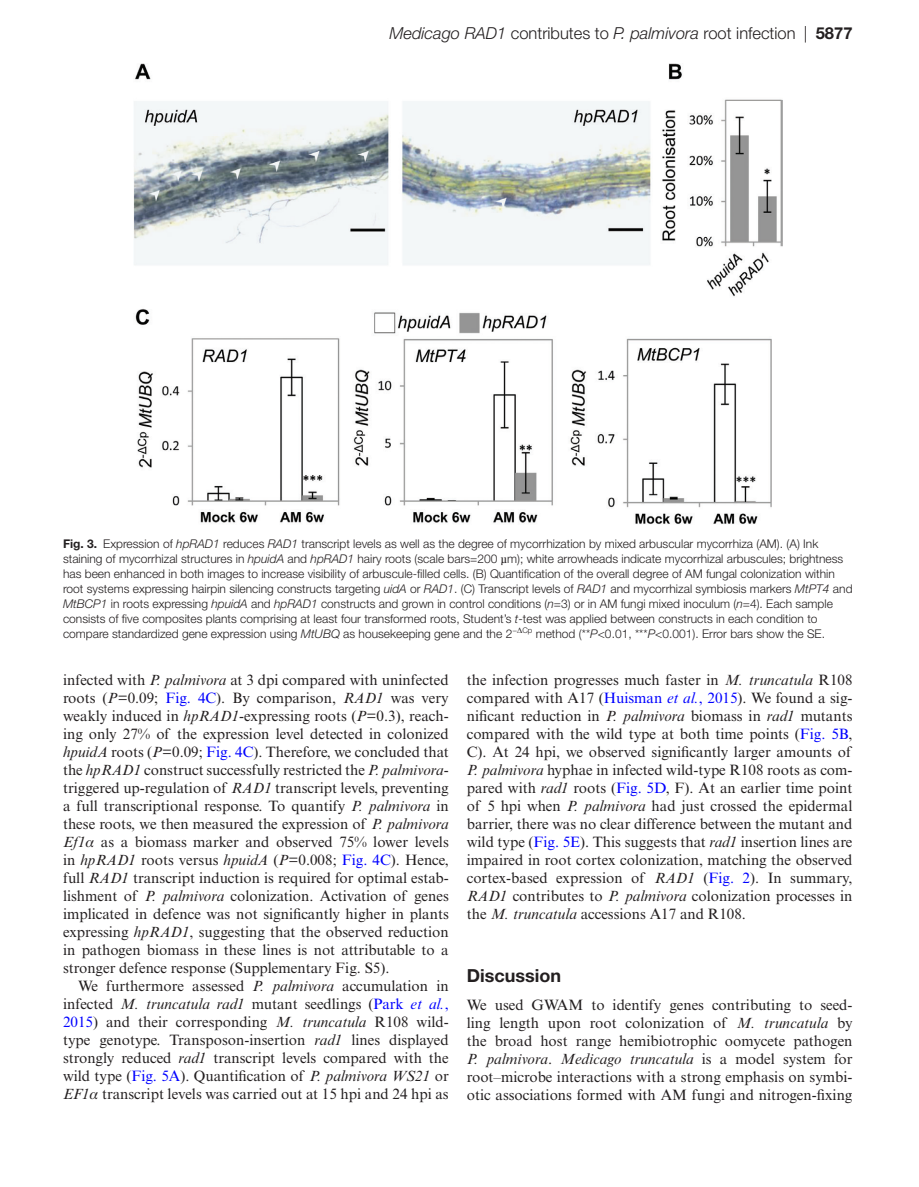
<style>
.page{position:relative;width:919px;height:1187px;background:#fff}
.page>*{position:absolute;margin:0;border:0;box-sizing:border-box;transform-origin:0 0}
.t1{font:700 18px "Helvetica Neue LT Std";color:#231f20}
.t2{font:300 16.5px "Helvetica Neue LT Std";color:#231f20}
.t3{font:15px/18px "Times New Roman MT Std";color:#231f20;text-align:justify}
.t4{font:300 12px/15px "Helvetica Neue LT Std";color:#231f20}
.s1{font-style:italic}
.s2{font-weight:700}
.s3{font-family:"Gandhari Unicode";font-weight:400}
.s4{color:#00f}
.s5{font-family:"Gandhari Unicode";font-style:italic}
.s6{font-style:italic;color:#00f}
</style>
<div class="page">
<img style="left:133px;top:63px;width:649px;height:461px">
<p class="t2" style="left:389px;top:23px;width:464px"><span class="s1">Medicago RAD1</span> contributes to <span class="s1">P. palmivora</span> root infection | <span class="s2">5877</span></p>
<p class="t4" style="left:63px;top:536px;width:791px"><span class="s2">Fig. 3.</span> Expression of <span class="s1">hpRAD1</span> reduces <span class="s1">RAD1</span> transcript levels as well as the degree of mycorrhization by mixed arbuscular mycorrhiza (AM). (A) Ink staining of mycorrhizal structures in <span class="s1">hpuidA</span> and <span class="s1">hpRAD1</span> hairy roots (scale bars=200 <span class="s3">µ</span>m); white arrowheads indicate mycorrhizal arbuscules; brightness has been enhanced in both images to increase visibility of arbuscule-filled cells. (B) Quantification of the overall degree of AM fungal colonization within root systems expressing hairpin silencing constructs targeting <span class="s1">uidA</span> or <span class="s1">RAD1</span>. (C) Transcript levels of <span class="s1">RAD1</span> and mycorrhizal symbiosis markers <span class="s1">MtPT4</span> and <span class="s1">MtBCP1</span> in roots expressing <span class="s1">hpuidA</span> and <span class="s1">hpRAD1</span> constructs and grown in control conditions (<span class="s1">n</span>=3) or in AM fungi mixed inoculum (<span class="s1">n</span>=4). Each sample consists of five composites plants comprising at least four transformed roots, Student’s <span class="s1">t</span>-test was applied between constructs in each condition to compare standardized gene expression using <span class="s1">MtUBQ</span> as housekeeping gene and the 2<sup>−</sup><sup>Δ</sup><sup>Cp</sup> method (**<span class="s1">P</span>&lt;0.01, ***<span class="s1">P</span>&lt;0.001). Error bars show the SE.</p>
<p class="t3" style="left:63px;top:670px;width:387px">infected with <span class="s1">P. palmivora</span> at 3 dpi compared with uninfected roots (<span class="s1">P</span>=0.09; <span class="s4">Fig. 4C</span>). By comparison, <span class="s1">RAD1</span> was very weakly induced in <span class="s1">hpRAD1-</span>expressing roots (<span class="s1">P</span>=0.3), reach&shy;ing only 27% of the expression level detected in colonized <span class="s1">hpuidA</span> roots (<span class="s1">P</span>=0.09; <span class="s4">Fig. 4C</span>). Therefore, we concluded that the <span class="s1">hpRAD1</span> construct successfully restricted the <span class="s1">P. palmivora&shy;</span>triggered up-regulation of <span class="s1">RAD1</span> transcript levels, preventing a full transcriptional response. To quantify <span class="s1">P. palmivora</span> in these roots, we then measured the expression of <span class="s1">P. palmivora Ef1</span><span class="s5">α</span> as a biomass marker and observed 75% lower levels in <span class="s1">hpRAD1</span> roots versus <span class="s1">hpuidA</span> (<span class="s1">P</span>=0.008; <span class="s4">Fig. 4C</span>). Hence, full <span class="s1">RAD1</span> transcript induction is required for optimal estab&shy;lishment of <span class="s1">P. palmivora</span> colonization. Activation of genes implicated in defence was not significantly higher in plants expressing <span class="s1">hpRAD1</span>, suggesting that the observed reduction in pathogen biomass in these lines is not attributable to a stronger defence response (Supplementary Fig. S5).</p>
<p class="t3" style="left:63px;top:976px;width:387px;text-indent:15px">We furthermore assessed <span class="s1">P. palmivora</span> accumulation in infected <span class="s1">M. truncatula rad1</span> mutant seedlings (<span class="s4">Park</span> <span class="s6">et al.</span><span class="s4">, 2015</span>) and their corresponding <span class="s1">M. truncatula</span> R108 wild&shy;type genotype. Transposon-insertion <span class="s1">rad1</span> lines displayed strongly reduced <span class="s1">rad1</span> transcript levels compared with the wild type (<span class="s4">Fig. 5A</span>). Quantification of <span class="s1">P. palmivora WS21</span> or <span class="s1">EF1</span><span class="s5">α</span> transcript levels was carried out at 15 hpi and 24 hpi as</p>
<p class="t3" style="left:466px;top:670px;width:387px">the infection progresses much faster in <span class="s1">M. truncatula</span> R108 compared with A17 (<span class="s4">Huisman</span> <span class="s6">et al.</span><span class="s4">, 2015</span>). We found a sig&shy;nificant reduction in <span class="s1">P. palmivora</span> biomass in <span class="s1">rad1</span> mutants compared with the wild type at both time points (<span class="s4">Fig. 5B</span>, C). At 24 hpi, we observed significantly larger amounts of <span class="s1">P. palmivora</span> hyphae in infected wild-type R108 roots as com&shy;pared with <span class="s1">rad1</span> roots (<span class="s4">Fig. 5D</span>, F). At an earlier time point of 5 hpi when <span class="s1">P. palmivora</span> had just crossed the epidermal barrier, there was no clear difference between the mutant and wild type (<span class="s4">Fig. 5E</span>). This suggests that <span class="s1">rad1</span> insertion lines are impaired in root cortex colonization, matching the observed cortex-based expression of <span class="s1">RAD1</span> (<span class="s4">Fig. 2</span>). In summary, <span class="s1">RAD1</span> contributes to <span class="s1">P. palmivora</span> colonization processes in the <span class="s1">M. truncatula</span> accessions A17 and R108.</p>
<p class="t1" style="left:466px;top:964px;width:96px">Discussion</p>
<p class="t3" style="left:466px;top:995px;width:387px">We used GWAM to identify genes contributing to seed&shy;ling length upon root colonization of <span class="s1">M. truncatula</span> by the broad host range hemibiotrophic oomycete pathogen <span class="s1">P. palmivora</span>. <span class="s1">Medicago truncatula</span> is a model system for root–microbe interactions with a strong emphasis on symbi&shy;otic associations formed with AM fungi and nitrogen-fixing</p>
</div>
